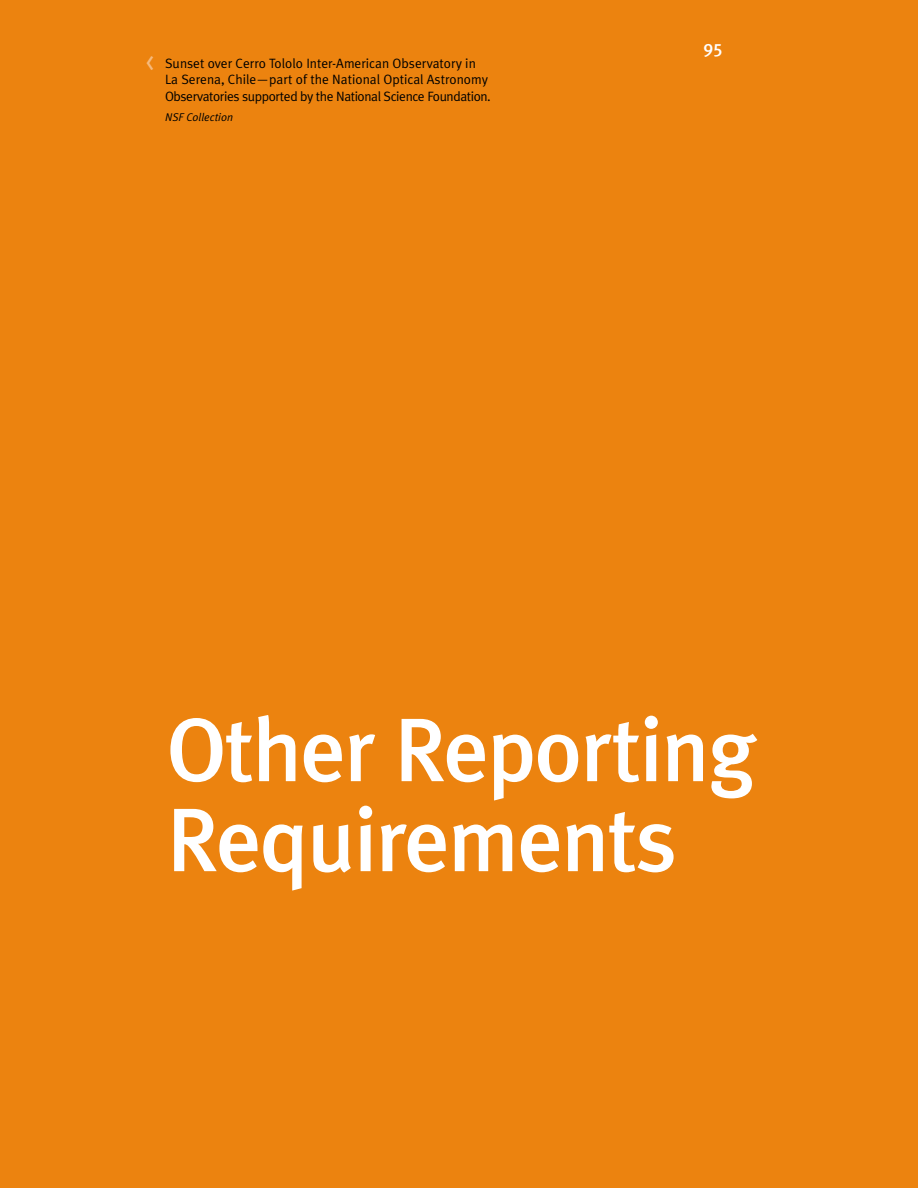
<style>
.page{position:relative;width:918px;height:1188px;background:#fff}
.page>*{position:absolute;margin:0;border:0;box-sizing:border-box;transform-origin:0 0}
.t1{font:500 90px/90px "Meta Plus";letter-spacing:-.02em;color:#fff}
.t2{font:33px "Meta Plus Normal Caps";color:#f6ba7d}
.t3{font:18px "Meta Plus Medium Caps";color:#fff}
.t4{font:13.5px/16.5px "Meta Plus Normal";color:#000}
.t5{font:italic 11.25px "Meta Plus Normal";color:#000}
</style>
<div class="page">
<div style="left:0;top:0;width:918px;height:1187px;background:#ec830f"></div>
<h2 class="t2" style="left:145px;top:40px;width:12px">‹</h2>
<p class="t4" style="left:165px;top:56px;width:327px">Sunset over Cerro Tololo Inter-American Observatory in<br>La Serena, Chile—part of the National Optical Astronomy<br>Observatories supported by the National Science Foundation.</p>
<p class="t5" style="left:165px;top:113px;width:70px">NSF Collection</p>
<h3 class="t3" style="left:704px;top:39px;width:21px">95</h3>
<h1 class="t1" style="left:166px;top:711px;width:591px">Other Reporting<br>Requirements</h1>
</div>
